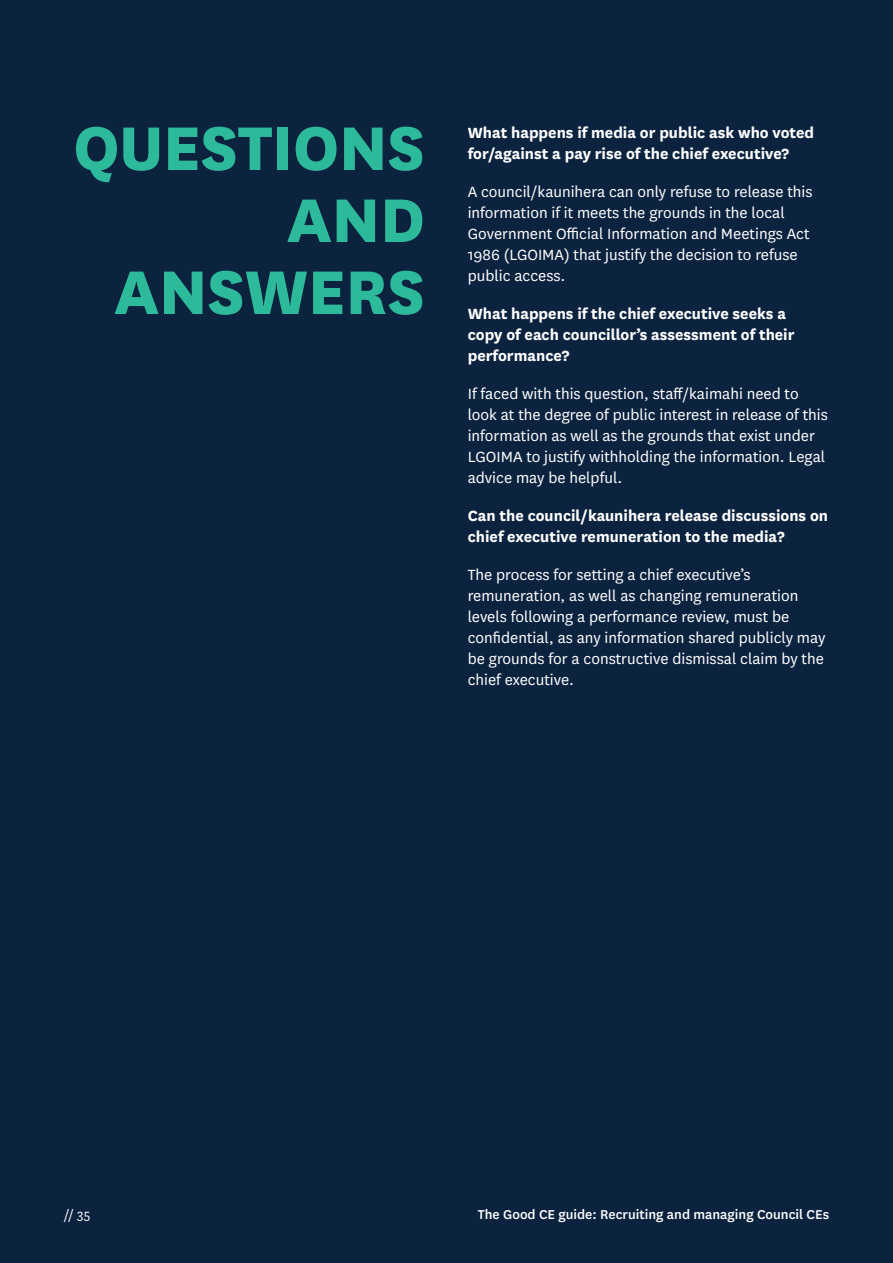
<style>
.page{position:relative;width:893px;height:1263px;background:#0c233f}
.page>*{position:absolute;margin:0;border:0;box-sizing:border-box;transform-origin:0 0}
.t1{font:800 72px/72px "National";letter-spacing:-.01em;color:#2dba9b;text-align:right}
.t2{font:17.25px/21px "National";color:#fff}
.t3{font:700 17.25px/21px "National";color:#fff}
.t4{font:500 15px "National";color:#fff}
.t5{font:15px "National";color:#fff}
</style>
<div class="page">
<h1 class="t1" style="left:73px;top:106px;width:354px">QUESTIONS<br>AND<br>ANSWERS</h1>
<p class="t3" style="left:468px;top:121px;width:348px">What happens if media or public ask who voted for/against a pay rise of the chief executive?</p>
<p class="t2" style="left:468px;top:180px;width:346px">A council/kaunihera can only refuse to release this information if it meets the grounds in the local Government Official Information and Meetings Act 1986 (LGOIMA) that justify the decision to refuse public access.</p>
<p class="t3" style="left:468px;top:302px;width:328px">What happens if the chief executive seeks a copy of each councillor’s assessment of their performance?</p>
<p class="t2" style="left:468px;top:382px;width:362px">If faced with this question, staff/kaimahi need to look at the degree of public interest in release of this information as well as the grounds that exist under LGOIMA to justify withholding the information. Legal advice may be helpful.</p>
<p class="t3" style="left:468px;top:504px;width:362px">Can the council/kaunihera release discussions on chief executive remuneration to the media?</p>
<p class="t2" style="left:468px;top:563px;width:359px">The process for setting a chief executive’s remuneration, as well as changing remuneration levels following a performance review, must be confidential, as any information shared publicly may be grounds for a constructive dismissal claim by the chief executive.</p>
<p class="t5" style="left:64px;top:1204px;width:28px">// 35</p>
<p class="t4" style="left:478px;top:1204px;width:353px">The Good CE guide: Recruiting and managing Council CEs</p>
</div>
